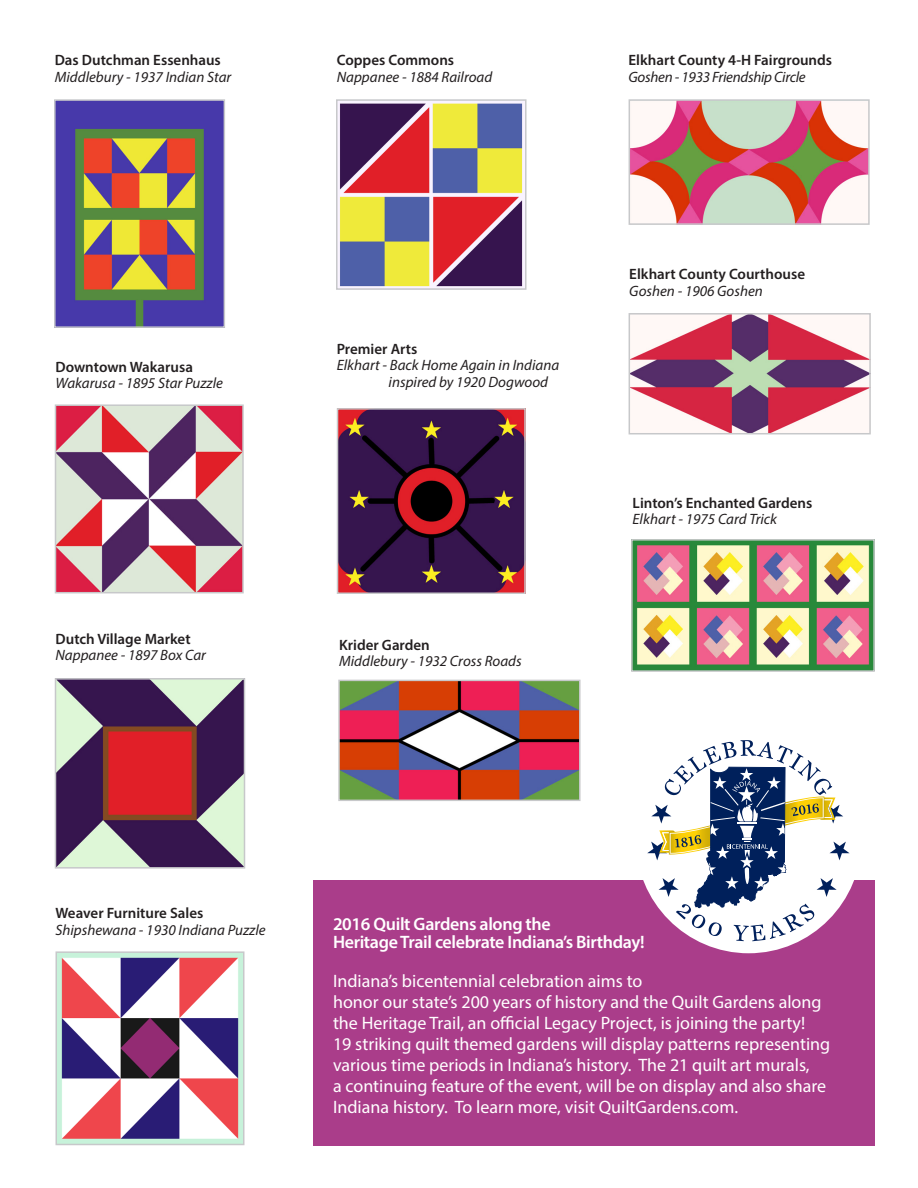
<style>
.page{position:relative;width:918px;height:1188px;background:#fff}
.page>*{position:absolute;margin:0;border:0;box-sizing:border-box;transform-origin:0 0}
.t1{font:18px/21px "Myriad Pro";color:#fff}
.t2{font:600 18px/18px "Myriad Pro";letter-spacing:-.02em;color:#fff}
.t3{font:italic 15px/16.5px "Myriad Pro";color:#231f20}
.t4{font:600 15px "Myriad Pro";color:#231f20}
.t5{font:italic 15px "Myriad Pro";letter-spacing:-.02em;color:#231f20}
</style>
<div class="page">
<div style="left:313px;top:880px;width:562px;height:265px;background:#aa3d8a"></div>
<img style="left:59px;top:954px;width:182px;height:188px">
<div style="left:56px;top:951px;width:188px;height:194px;border:2px solid #c7c8ca"></div>
<img style="left:632px;top:102px;width:235px;height:120px">
<div style="left:629px;top:99px;width:241px;height:126px;border:2px solid #c7c8ca"></div>
<img style="left:632px;top:316px;width:236px;height:115px">
<div style="left:629px;top:313px;width:242px;height:121px;border:2px solid #c7c8ca"></div>
<img style="left:339px;top:102px;width:185px;height:185px">
<div style="left:336px;top:99px;width:191px;height:191px;border:2px solid #c7c8ca"></div>
<img style="left:58px;top:407px;width:183px;height:183px">
<div style="left:55px;top:404px;width:189px;height:189px;border:2px solid #c7c8ca"></div>
<img style="left:57px;top:102px;width:165px;height:223px">
<div style="left:54px;top:99px;width:171px;height:229px;border:2px solid #c7c8ca"></div>
<img style="left:341px;top:683px;width:237px;height:115px">
<div style="left:338px;top:680px;width:243px;height:121px;border:2px solid #c7c8ca"></div>
<img style="left:634px;top:542px;width:238px;height:127px">
<div style="left:631px;top:539px;width:244px;height:133px;border:2px solid #c7c8ca"></div>
<img style="left:58px;top:681px;width:184px;height:185px">
<div style="left:55px;top:678px;width:190px;height:191px;border:2px solid #c7c8ca"></div>
<img style="left:340px;top:411px;width:183px;height:180px">
<div style="left:337px;top:408px;width:189px;height:186px;border:2px solid #c7c8ca"></div>
<div style="left:636px;top:725px;width:226px;height:228px;background:#fff;border-radius:50%"></div>
<svg style="left:643px;top:740px;width:207px;height:203px"></svg>
<p class="t4" style="left:55px;top:51px;width:168px">Das Dutchman Essenhaus</p>
<p class="t3" style="left:55px;top:68px;width:178px">Middlebury - 1937 Indian Star</p>
<p class="t4" style="left:56px;top:357px;width:139px">Downtown Wakarusa</p>
<p class="t3" style="left:56px;top:375px;width:169px">Wakarusa - 1895 Star Puzzle</p>
<p class="t4" style="left:56px;top:629px;width:137px">Dutch Village Market</p>
<p class="t3" style="left:56px;top:647px;width:152px">Nappanee - 1897 Box Car</p>
<p class="t4" style="left:337px;top:51px;width:119px">Coppes Commons</p>
<p class="t3" style="left:337px;top:68px;width:157px">Nappanee - 1884 Railroad</p>
<p class="t4" style="left:629px;top:51px;width:205px">Elkhart County 4-H Fairgrounds</p>
<p class="t5" style="left:629px;top:67px;width:179px">Goshen - 1933 Friendship Circle</p>
<p class="t4" style="left:337px;top:339px;width:82px">Premier Arts</p>
<p class="t3" style="left:389px;top:357px;width:172px;text-indent:-52px">Elkhart - Back Home Again in Indiana inspired by 1920 Dogwood</p>
<p class="t4" style="left:339px;top:635px;width:92px">Krider Garden</p>
<p class="t3" style="left:339px;top:652px;width:184px">Middlebury - 1932 Cross Roads</p>
<p class="t4" style="left:629px;top:265px;width:177px">Elkhart County Courthouse</p>
<p class="t3" style="left:629px;top:282px;width:135px">Goshen - 1906 Goshen</p>
<p class="t4" style="left:633px;top:493px;width:181px">Linton’s Enchanted Gardens</p>
<p class="t3" style="left:633px;top:511px;width:146px">Elkhart - 1975 Card Trick</p>
<p class="t4" style="left:56px;top:904px;width:149px">Weaver Furniture Sales</p>
<p class="t3" style="left:56px;top:921px;width:212px">Shipshewana - 1930 Indiana Puzzle</p>
<p class="t2" style="left:333px;top:914px;width:313px">2016 Quilt Gardens along the<br>Heritage Trail celebrate Indiana’s Birthday!</p>
<p class="t1" style="left:333px;top:970px;width:499px">Indiana’s bicentennial celebration aims to<br>honor our state’s 200 years of history and the Quilt Gardens along the Heritage Trail, an official Legacy Project, is joining the party!<br>19 striking quilt themed gardens will display patterns representing various time periods in Indiana’s history. The 21 quilt art murals,<br>a continuing feature of the event, will be on display and also share Indiana history. To learn more, visit QuiltGardens.com.</p>
</div>
